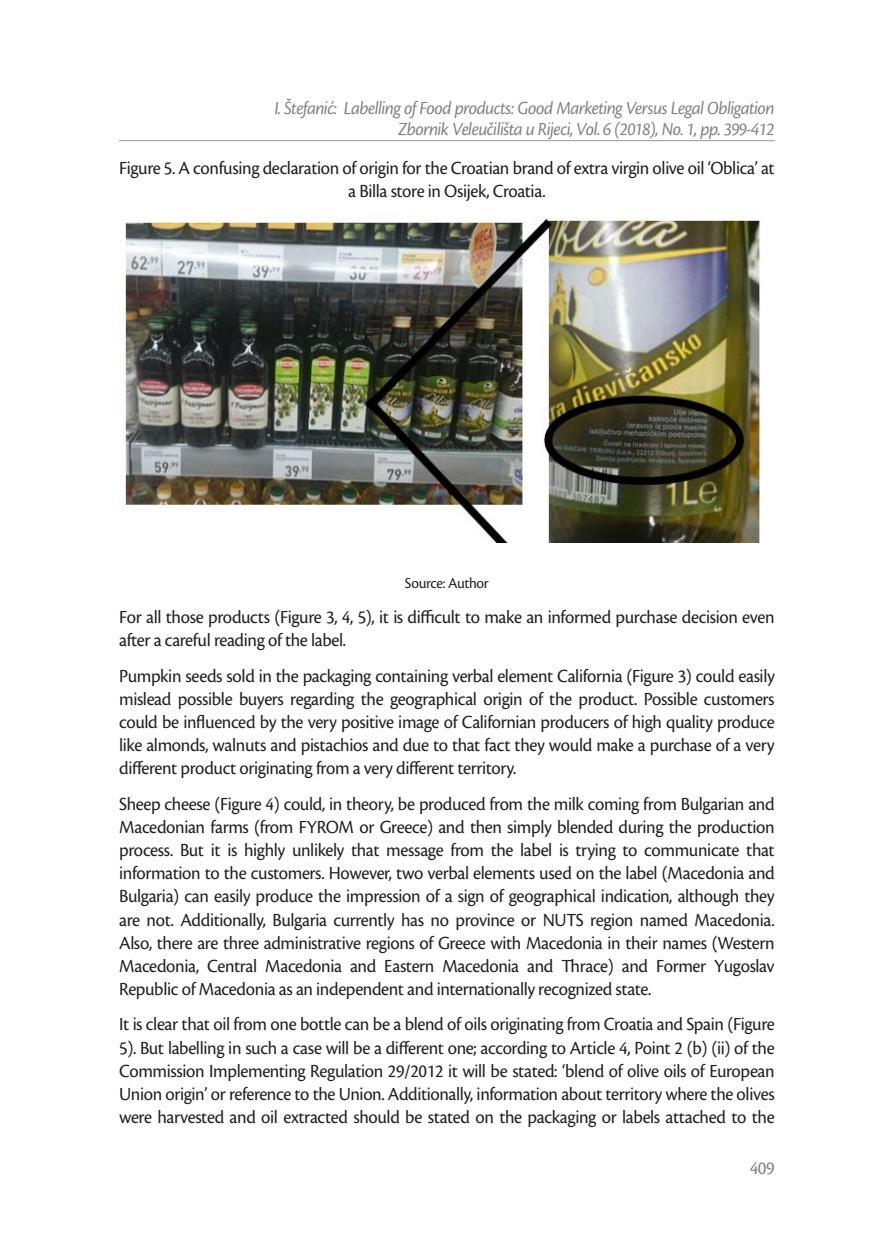
<style>
.page{position:relative;width:874px;height:1241px;background:#fff}
.page>*{position:absolute;margin:0;border:0;box-sizing:border-box;transform-origin:0 0}
.t1{font:19.25px/23.1px "Cronos Pro";letter-spacing:-.02em;color:#231f20;text-align:justify;scale:.96 1}
.t2{font:italic 19.25px/21px "Cronos Pro";letter-spacing:-.035em;color:#808285;text-align:right;scale:.96 1}
.t3{font:19.25px "Cronos Pro";color:#808285;scale:.96 1}
.t4{font:15.75px "Cronos Pro";letter-spacing:-.02em;color:#231f20;scale:.96 1}
</style>
<div class="page">
<hr style="left:119px;top:140px;width:655px;height:1px;background:#939598">
<img style="left:119px;top:218px;width:642px;height:325px">
<p class="t2" style="left:274px;top:98px;width:522px">I. Štefanić: Labelling of Food products: Good Marketing Versus Legal Obligation<br>Zbornik Veleučilišta u Rijeci, Vol. 6 (2018), No. 1, pp. 399-412</p>
<p class="t1" style="left:119px;top:156px;width:684px;text-align:center">Figure 5. A confusing declaration of origin for the Croatian brand of extra virgin olive oil ‘Oblica’ at a Billa store in Osijek, Croatia.</p>
<p class="t4" style="left:405px;top:573px;width:89px">Source: Author</p>
<p class="t1" style="left:119px;top:605px;width:684px">For all those products (Figure 3, 4, 5), it is difficult to make an informed purchase decision even after a careful reading of the label.</p>
<p class="t1" style="left:119px;top:664px;width:684px">Pumpkin seeds sold in the packaging containing verbal element California (Figure 3) could easily mislead possible buyers regarding the geographical origin of the product. Possible customers could be influenced by the very positive image of Californian producers of high quality produce like almonds, walnuts and pistachios and due to that fact they would make a purchase of a very different product originating from a very different territory.</p>
<p class="t1" style="left:119px;top:792px;width:684px">Sheep cheese (Figure 4) could, in theory, be produced from the milk coming from Bulgarian and Macedonian farms (from FYROM or Greece) and then simply blended during the production process. But it is highly unlikely that message from the label is trying to communicate that information to the customers. However, two verbal elements used on the label (Macedonia and Bulgaria) can easily produce the impression of a sign of geographical indication, although they are not. Additionally, Bulgaria currently has no province or NUTS region named Macedonia.<br>Also, there are three administrative regions of Greece with Macedonia in their names (Western Macedonia, Central Macedonia and Eastern Macedonia and Thrace) and Former Yugoslav Republic of Macedonia as an independent and internationally recognized state.</p>
<p class="t1" style="left:119px;top:1012px;width:684px">It is clear that oil from one bottle can be a blend of oils originating from Croatia and Spain (Figure 5). But labelling in such a case will be a different one; according to Article 4, Point 2 (b) (ii) of the Commission Implementing Regulation 29/2012 it will be stated: ‘blend of olive oils of European Union origin’ or reference to the Union. Additionally, information about territory where the olives were harvested and oil extracted should be stated on the packaging or labels attached to the</p>
<p class="t3" style="left:749px;top:1156px;width:27px">409</p>
</div>
